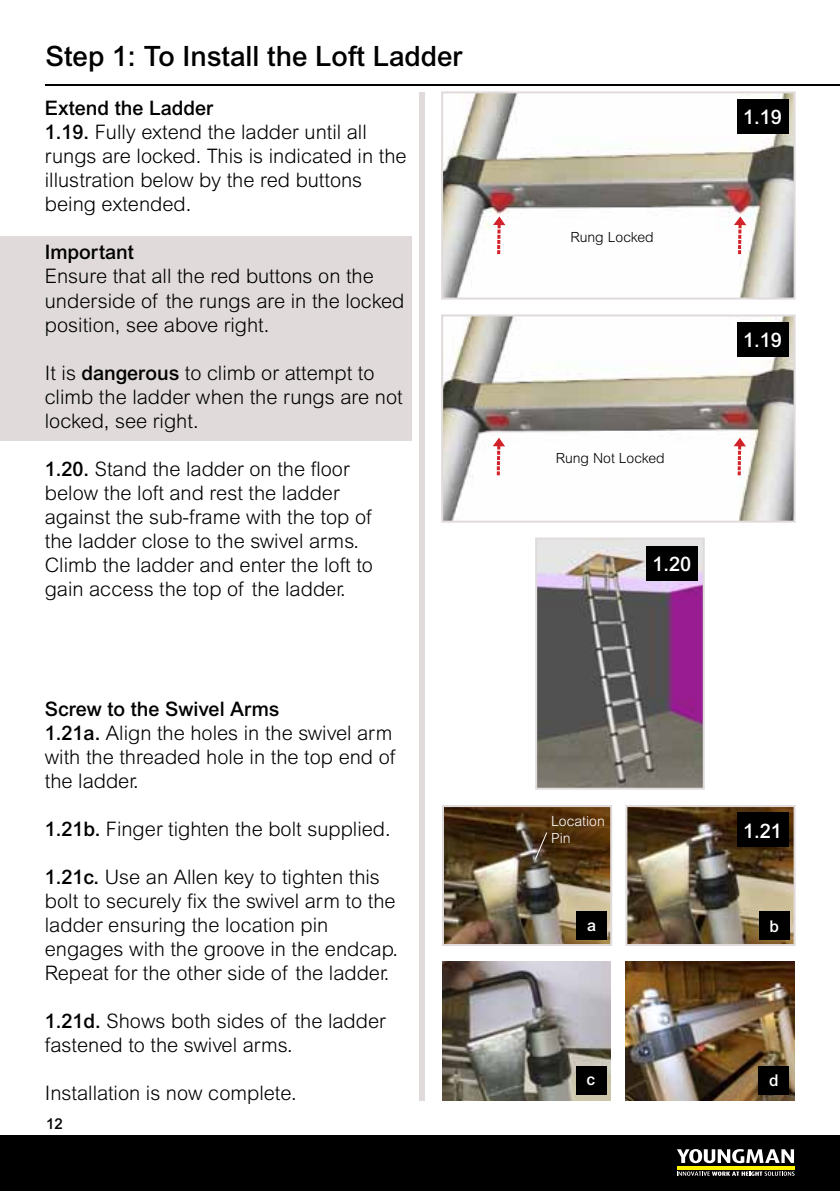
<style>
.page{position:relative;width:840px;height:1191px;background:#fff}
.page>*{position:absolute;margin:0;border:0;box-sizing:border-box;transform-origin:0 0}
.t1{font:500 28px "Arial MT Std";color:#000}
.t2{font:300 20px/24px "Arial MT Std";color:#000}
.t3{font:500 20px "Arial MT Std";color:#fff}
.t4{font:500 20px "Arial MT Std";color:#000}
.t5{font:500 16.2px "Arial MT Std";color:#fff}
.t6{font:500 15px "Arial MT Std";color:#000}
.t7{font:300 14px "Arial MT Std";color:#000}
.t8{font:300 14px/16.8px "Arial MT Std";color:#fff}
.s1{font-weight:500}
</style>
<div class="page">
<div style="left:0;top:1135px;width:839px;height:56px;background:#000"></div>
<hr style="left:676px;top:1166px;width:118px;height:3px;background:#fff200">
<svg style="left:677px;top:1149px;width:116px;height:14px"></svg>
<svg style="left:677px;top:1171px;width:117px;height:4px"></svg>
<div style="left:0;top:236px;width:411px;height:204px;background:#e0dbda"></div>
<div style="left:418px;top:92px;width:6px;height:1008px;background:#e0dbda"></div>
<img style="left:444px;top:94px;width:348px;height:202px">
<div style="left:441px;top:91px;width:354px;height:208px;border:2px solid #e0dbda"></div>
<img style="left:444px;top:317px;width:348px;height:202px">
<div style="left:441px;top:314px;width:354px;height:208px;border:2px solid #e0dbda"></div>
<div style="left:736px;top:99px;width:51px;height:34px;background:#000"></div>
<div style="left:736px;top:322px;width:51px;height:34px;background:#000"></div>
<img style="left:538px;top:540px;width:163px;height:246px">
<div style="left:535px;top:537px;width:169px;height:252px;border:2px solid #e0dbda"></div>
<div style="left:646px;top:546px;width:51px;height:35px;background:#000"></div>
<img style="left:628px;top:808px;width:164px;height:135px">
<div style="left:625px;top:805px;width:170px;height:141px;border:2px solid #e0dbda"></div>
<img style="left:625px;top:961px;width:168px;height:139px">
<img style="left:444px;top:808px;width:165px;height:135px">
<div style="left:441px;top:805px;width:171px;height:141px;border:2px solid #e0dbda"></div>
<img style="left:442px;top:961px;width:168px;height:139px">
<div style="left:758px;top:912px;width:30px;height:28px;background:#000"></div>
<div style="left:758px;top:1066px;width:30px;height:28px;background:#000"></div>
<div style="left:576px;top:912px;width:30px;height:28px;background:#000"></div>
<div style="left:575px;top:1066px;width:31px;height:28px;background:#000"></div>
<div style="left:736px;top:812px;width:51px;height:35px;background:#000"></div>
<svg style="left:493px;top:216px;width:12px;height:38px"></svg>
<svg style="left:733px;top:216px;width:13px;height:38px"></svg>
<svg style="left:492px;top:438px;width:13px;height:37px"></svg>
<svg style="left:733px;top:438px;width:12px;height:37px"></svg>
<svg style="left:534px;top:832px;width:13px;height:28px"></svg>
<hr style="left:45px;top:84px;width:794px;height:1px;background:#000">
<h1 class="t1" style="left:45px;top:39px;width:418px">Step 1: To Install the Loft Ladder</h1>
<p class="t2" style="left:45px;top:96px;width:363px"><span class="s1">Extend the Ladder<br>1.19.</span> Fully extend the ladder until all rungs are locked. This is indicated in the illustration below by the red buttons being extended.</p>
<p class="t4" style="left:45px;top:241px;width:91px">Important</p>
<p class="t2" style="left:45px;top:264px;width:361px">Ensure that all the red buttons on the underside of the rungs are in the locked position, see above right.</p>
<p class="t2" style="left:45px;top:360px;width:359px">It is <span class="s1">dangerous</span> to climb or attempt to climb the ladder when the rungs are not locked, see right.</p>
<p class="t2" style="left:45px;top:456px;width:329px"><span class="s1">1.20.</span> Stand the ladder on the floor below the loft and rest the ladder against the sub-frame with the top of the ladder close to the swivel arms.<br>Climb the ladder and enter the loft to gain access the top of the ladder.</p>
<p class="t2" style="left:45px;top:696px;width:352px"><span class="s1">Screw to the Swivel Arms<br>1.21a.</span> Align the holes in the swivel arm with the threaded hole in the top end of the ladder.</p>
<p class="t2" style="left:45px;top:816px;width:347px"><span class="s1">1.21b.</span> Finger tighten the bolt supplied.</p>
<p class="t2" style="left:45px;top:864px;width:354px"><span class="s1">1.21c.</span> Use an Allen key to tighten this bolt to securely fix the swivel arm to the ladder ensuring the location pin engages with the groove in the endcap.<br>Repeat for the other side of the ladder.</p>
<p class="t2" style="left:45px;top:1008px;width:342px"><span class="s1">1.21d.</span> Shows both sides of the ladder fastened to the swivel arms.</p>
<p class="t2" style="left:45px;top:1080px;width:253px">Installation is now complete.</p>
<p class="t6" style="left:46px;top:1115px;width:18px">12</p>
<p class="t7" style="left:570px;top:229px;width:85px">Rung Locked</p>
<p class="t7" style="left:555px;top:450px;width:110px">Rung Not Locked</p>
<p class="t3" style="left:652px;top:552px;width:40px">1.20</p>
<p class="t3" style="left:742px;top:105px;width:40px">1.19</p>
<p class="t3" style="left:742px;top:328px;width:40px">1.19</p>
<p class="t8" style="left:551px;top:813px;width:55px">Location<br>Pin</p>
<p class="t5" style="left:586px;top:915px;width:10px">a</p>
<p class="t5" style="left:586px;top:1069px;width:10px">c</p>
<p class="t3" style="left:742px;top:818px;width:40px">1.21</p>
<p class="t5" style="left:769px;top:917px;width:11px">b</p>
<p class="t5" style="left:768px;top:1071px;width:11px">d</p>
</div>
